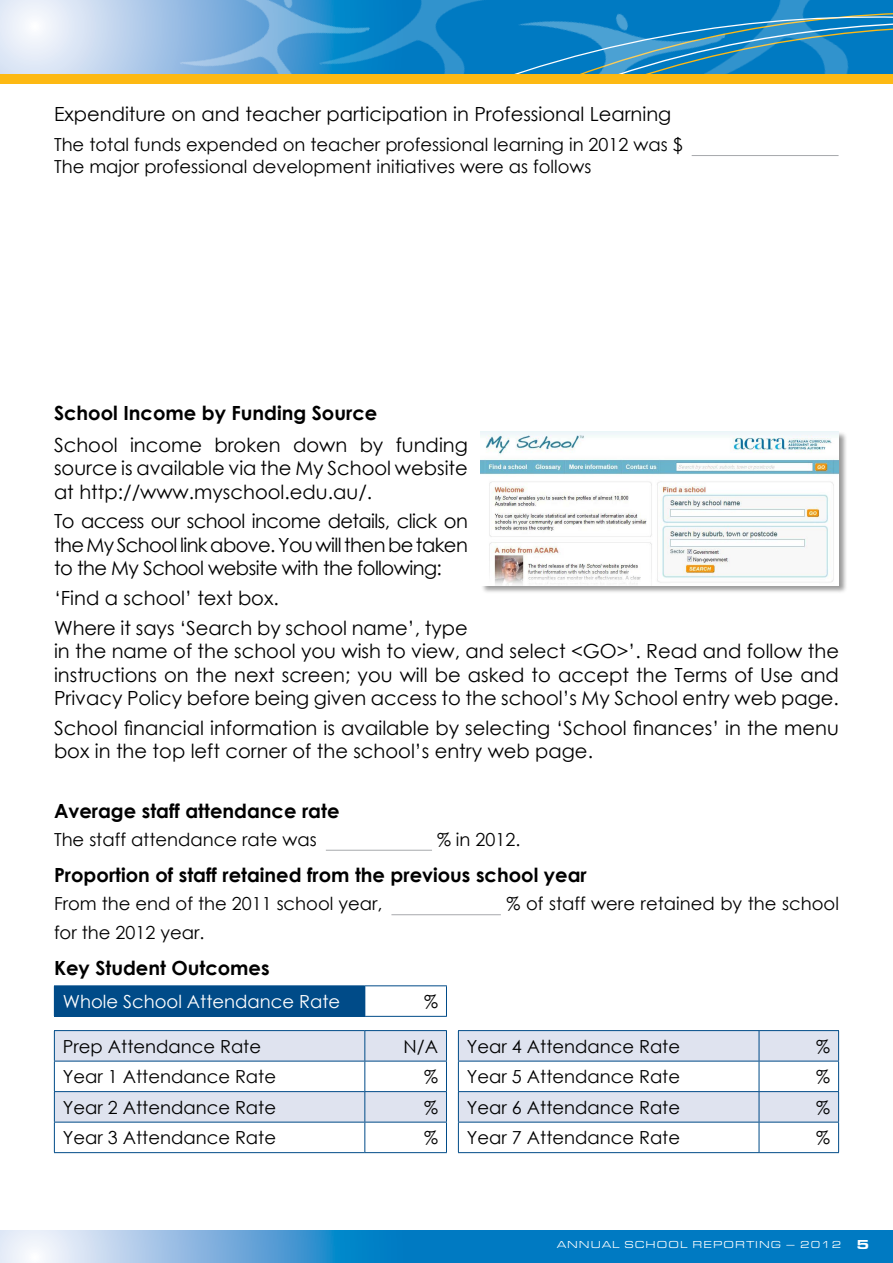
<style>
.page{position:relative;width:893px;height:1263px;background:#fff}
.page>*{position:absolute;margin:0;border:0;box-sizing:border-box;transform-origin:0 0}
.t1{font:19.5px/23.4px "Century Gothic";color:#000;text-align:justify}
.t2{font:700 19.5px "Century Gothic";color:#000}
.t3{font:18px/21.6px "Century Gothic";color:#000}
.t4{font:18px "Century Gothic";color:#fff}
.t5{font:expanded 10.5px "Eurostile T";letter-spacing:.1em;color:#fff}
.s1{font-weight:900;font-size:13.5px}
</style>
<div class="page">
<svg style="left:0;top:0;width:162px;height:74px;background:#d1dff2"></svg>
<svg style="left:0;top:1230px;width:893px;height:33px;background:#3995cf"></svg>
<img style="left:726px;top:0;width:167px;height:74px">
<img style="left:545px;top:0;width:181px;height:156px">
<img style="left:370px;top:0;width:175px;height:74px">
<img style="left:162px;top:0;width:208px;height:74px">
<div style="left:0;top:74px;width:893px;height:10px;background:#fdb913"></div>
<hr style="left:692px;top:155px;width:146px;height:1px;background:#a7a9ac">
<div style="left:481px;top:431px;width:367px;height:163px;background:#000;opacity:.4"></div>
<img style="left:481px;top:431px;width:358px;height:154px">
<hr style="left:326px;top:850px;width:106px;height:1px;background:#a7a9ac">
<hr style="left:391px;top:914px;width:110px;height:1px;background:#a7a9ac">
<div style="left:54px;top:986px;width:311px;height:30px;background:#004b88"></div>
<svg style="left:55px;top:1031px;width:783px;height:91px;fill:#dfe3ef"></svg>
<hr style="left:365px;top:985px;width:82px;height:1px;background:#004b88">
<hr style="left:446px;top:986px;width:1px;height:30px;background:#004b88">
<hr style="left:365px;top:1016px;width:82px;height:1px;background:#004b88">
<hr style="left:54px;top:1061px;width:1px;height:30px;background:#004b88">
<hr style="left:364px;top:1061px;width:1px;height:30px;background:#004b88">
<hr style="left:446px;top:1061px;width:1px;height:30px;background:#004b88">
<hr style="left:838px;top:1061px;width:1px;height:30px;background:#004b88">
<hr style="left:54px;top:1030px;width:311px;height:1px;background:#004b88">
<hr style="left:54px;top:1031px;width:1px;height:30px;background:#004b88">
<hr style="left:54px;top:1061px;width:311px;height:1px;background:#004b88">
<hr style="left:365px;top:1030px;width:82px;height:1px;background:#004b88">
<hr style="left:364px;top:1031px;width:1px;height:30px;background:#004b88">
<hr style="left:446px;top:1031px;width:1px;height:30px;background:#004b88">
<hr style="left:365px;top:1061px;width:82px;height:1px;background:#004b88">
<hr style="left:54px;top:1122px;width:1px;height:30px;background:#004b88">
<hr style="left:54px;top:1091px;width:311px;height:1px;background:#004b88">
<hr style="left:54px;top:1092px;width:1px;height:30px;background:#004b88">
<hr style="left:54px;top:1122px;width:311px;height:1px;background:#004b88">
<hr style="left:364px;top:1122px;width:1px;height:30px;background:#004b88">
<hr style="left:446px;top:1122px;width:1px;height:30px;background:#004b88">
<hr style="left:838px;top:1122px;width:1px;height:30px;background:#004b88">
<hr style="left:365px;top:1091px;width:82px;height:1px;background:#004b88">
<hr style="left:364px;top:1092px;width:1px;height:30px;background:#004b88">
<hr style="left:446px;top:1092px;width:1px;height:30px;background:#004b88">
<hr style="left:365px;top:1122px;width:82px;height:1px;background:#004b88">
<hr style="left:54px;top:1152px;width:311px;height:1px;background:#004b88">
<hr style="left:458px;top:1030px;width:301px;height:1px;background:#004b88">
<hr style="left:458px;top:1031px;width:1px;height:30px;background:#004b88">
<hr style="left:458px;top:1061px;width:301px;height:1px;background:#004b88">
<hr style="left:365px;top:1152px;width:82px;height:1px;background:#004b88">
<hr style="left:759px;top:1152px;width:80px;height:1px;background:#004b88">
<hr style="left:759px;top:1030px;width:80px;height:1px;background:#004b88">
<hr style="left:759px;top:1031px;width:1px;height:30px;background:#004b88">
<hr style="left:838px;top:1031px;width:1px;height:30px;background:#004b88">
<hr style="left:458px;top:1061px;width:1px;height:30px;background:#004b88">
<hr style="left:759px;top:1061px;width:80px;height:1px;background:#004b88">
<hr style="left:759px;top:1061px;width:1px;height:30px;background:#004b88">
<hr style="left:458px;top:1091px;width:301px;height:1px;background:#004b88">
<hr style="left:458px;top:1092px;width:1px;height:30px;background:#004b88">
<hr style="left:458px;top:1122px;width:301px;height:1px;background:#004b88">
<hr style="left:759px;top:1091px;width:80px;height:1px;background:#004b88">
<hr style="left:759px;top:1092px;width:1px;height:30px;background:#004b88">
<hr style="left:838px;top:1092px;width:1px;height:30px;background:#004b88">
<hr style="left:759px;top:1122px;width:80px;height:1px;background:#004b88">
<hr style="left:54px;top:985px;width:311px;height:1px;background:#004b88">
<hr style="left:54px;top:1016px;width:311px;height:1px;background:#004b88">
<hr style="left:458px;top:1122px;width:1px;height:30px;background:#004b88">
<hr style="left:759px;top:1122px;width:1px;height:30px;background:#004b88">
<hr style="left:458px;top:1152px;width:301px;height:1px;background:#004b88">
<p class="t1" style="left:54px;top:102px;width:619px">Expenditure on and teacher participation in Professional Learning</p>
<p class="t3" style="left:54px;top:133px;width:630px">The total funds expended on teacher professional learning in 2012 was $<br>The major professional development initiatives were as follows</p>
<p class="t2" style="left:54px;top:398px;width:325px">School Income by Funding Source</p>
<p class="t1" style="left:54px;top:433px;width:415px">School income broken down by funding source is available via the My School website at http://www.myschool.edu.au/.</p>
<p class="t1" style="left:54px;top:509px;width:415px">To access our school income details, click on the My School link above. You will then be taken to the My School website with the following:</p>
<p class="t1" style="left:54px;top:583px;width:415px;line-height:29.8px">‘Find a school’ text box.<br>Where it says ‘Search by school name’, type</p>
<p class="t1" style="left:54px;top:639px;width:786px">in the name of the school you wish to view, and select &lt;GO&gt;’. Read and follow the instructions on the next screen; you will be asked to accept the Terms of Use and Privacy Policy before being given access to the school’s My School entry web page.</p>
<p class="t1" style="left:54px;top:716px;width:786px">School financial information is available by selecting ‘School finances’ in the menu box in the top left corner of the school’s entry web page.</p>
<p class="t2" style="left:54px;top:796px;width:287px">Average staff attendance rate</p>
<p class="t3" style="left:54px;top:828px;width:264px">The staff attendance rate was</p>
<p class="t3" style="left:437px;top:828px;width:85px">% in 2012.</p>
<p class="t2" style="left:54px;top:860px;width:534px">Proportion of staff retained from the previous school year</p>
<p class="t3" style="left:54px;top:893px;width:330px">From the end of the 2011 school year,</p>
<p class="t3" style="left:506px;top:893px;width:334px">% of staff were retained by the school</p>
<p class="t3" style="left:54px;top:921px;width:152px">for the 2012 year.</p>
<p class="t2" style="left:54px;top:953px;width:217px">Key Student Outcomes</p>
<p class="t4" style="left:63px;top:989px;width:279px">Whole School Attendance Rate</p>
<p class="t3" style="left:424px;top:990px;width:15px">%</p>
<p class="t3" style="left:63px;top:1035px;width:200px">Prep Attendance Rate</p>
<p class="t3" style="left:403px;top:1035px;width:36px">N/A</p>
<p class="t3" style="left:467px;top:1035px;width:215px">Year 4 Attendance Rate</p>
<p class="t3" style="left:816px;top:1035px;width:15px">%</p>
<p class="t3" style="left:63px;top:1065px;width:215px">Year 1 Attendance Rate</p>
<p class="t3" style="left:424px;top:1065px;width:15px">%</p>
<p class="t3" style="left:467px;top:1065px;width:215px">Year 5 Attendance Rate</p>
<p class="t3" style="left:816px;top:1065px;width:15px">%</p>
<p class="t3" style="left:63px;top:1096px;width:215px">Year 2 Attendance Rate</p>
<p class="t3" style="left:424px;top:1096px;width:15px">%</p>
<p class="t3" style="left:467px;top:1096px;width:215px">Year 6 Attendance Rate</p>
<p class="t3" style="left:816px;top:1096px;width:15px">%</p>
<p class="t3" style="left:63px;top:1126px;width:215px">Year 3 Attendance Rate</p>
<p class="t3" style="left:424px;top:1126px;width:15px">%</p>
<p class="t3" style="left:467px;top:1126px;width:215px">Year 7 Attendance Rate</p>
<p class="t3" style="left:816px;top:1126px;width:15px">%</p>
<p class="t5" style="left:557px;top:1238px;width:314px">ANNUAL SCHOOL REPORTING – 2012 <span class="s1">5</span></p>
</div>
